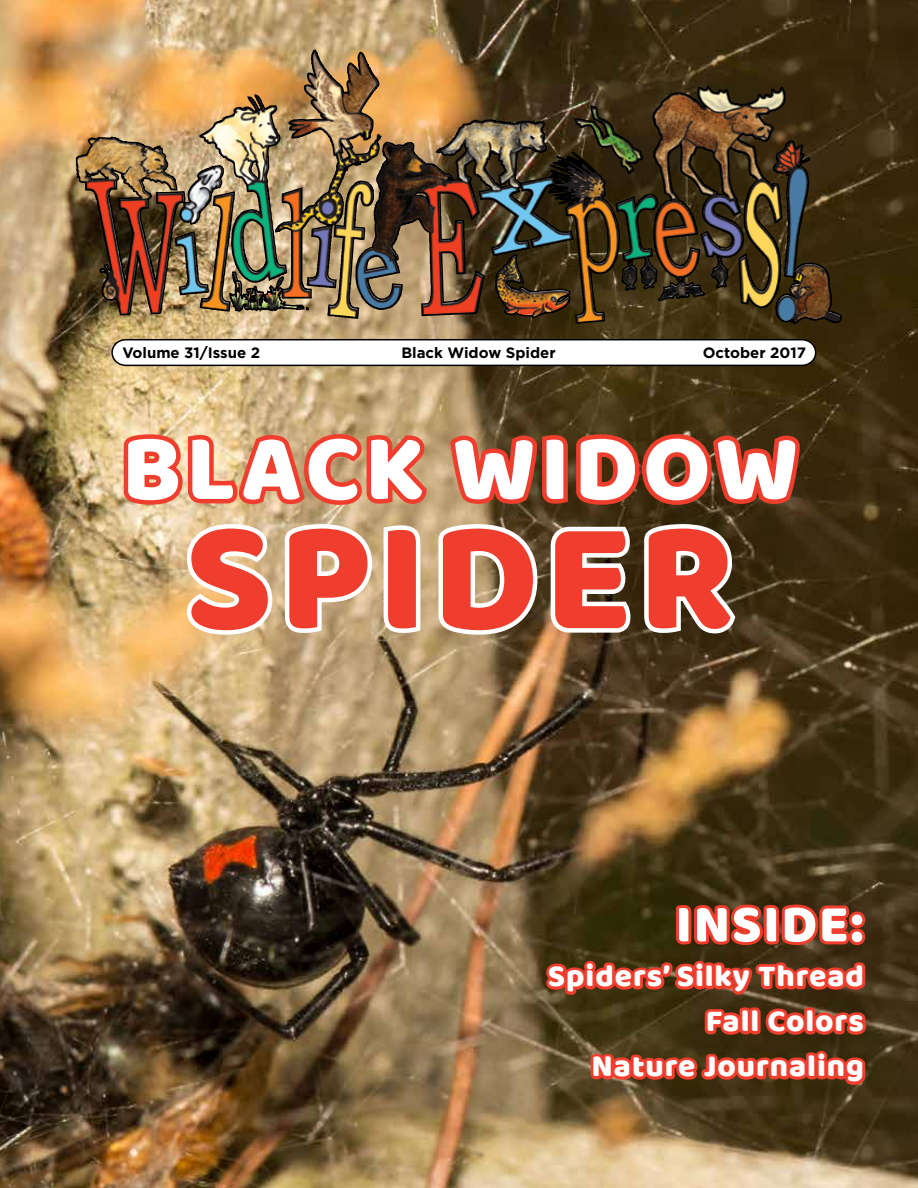
<style>
.page{position:relative;width:918px;height:1188px;background:#fff}
.page>*{position:absolute;margin:0;border:0;box-sizing:border-box;transform-origin:0 0}
.t1{font:159px "Baloo Bhaijaan";letter-spacing:.04em;color:#ef3e2d}
.t2{font:96px "Baloo Bhaijaan";letter-spacing:.05em;color:#fff}
.t3{font:54px "Baloo Bhaijaan";letter-spacing:.03em;color:#fff}
.t4{font:31.5px/45px "Baloo Bhaijaan";letter-spacing:.03em;color:#fff;text-align:right}
.t5{font:700 15px "Gotham";color:#000}
</style>
<div class="page">
<img style="left:0;top:0;width:918px;height:1188px">
<svg style="left:116px;top:427px;width:318px;height:85px;background:#e18564"></svg>
<svg style="left:445px;top:428px;width:360px;height:83px;background:#984027"></svg>
<svg style="left:180px;top:519px;width:245px;height:121px"></svg>
<svg style="left:431px;top:518px;width:309px;height:122px"></svg>
<svg style="left:673px;top:900px;width:197px;height:49px;background:#9d3721"></svg>
<svg style="left:541px;top:956px;width:330px;height:84px;background:#80381d"></svg>
<svg style="left:587px;top:1046px;width:283px;height:44px;background:#923920"></svg>
<img style="left:75px;top:49px;width:768px;height:276px">
<svg style="left:111px;top:338px;width:706px;height:29px"></svg>
<p class="t5" style="left:122px;top:342px;width:139px">Volume 31/Issue 2</p>
<p class="t5" style="left:401px;top:342px;width:156px">Black Widow Spider</p>
<p class="t5" style="left:703px;top:342px;width:105px">October 2017</p>
<h2 class="t2" style="left:122px;top:398px;width:678px">BLACK WIDOW</h2>
<h1 class="t1" style="left:185px;top:461px;width:552px">SPIDER</h1>
<h3 class="t3" style="left:675px;top:885px;width:190px">INSIDE:</h3>
<p class="t4" style="left:548px;top:954px;width:318px">Spiders’ Silky Thread<br>Fall Colors<br>Nature Journaling</p>
</div>
